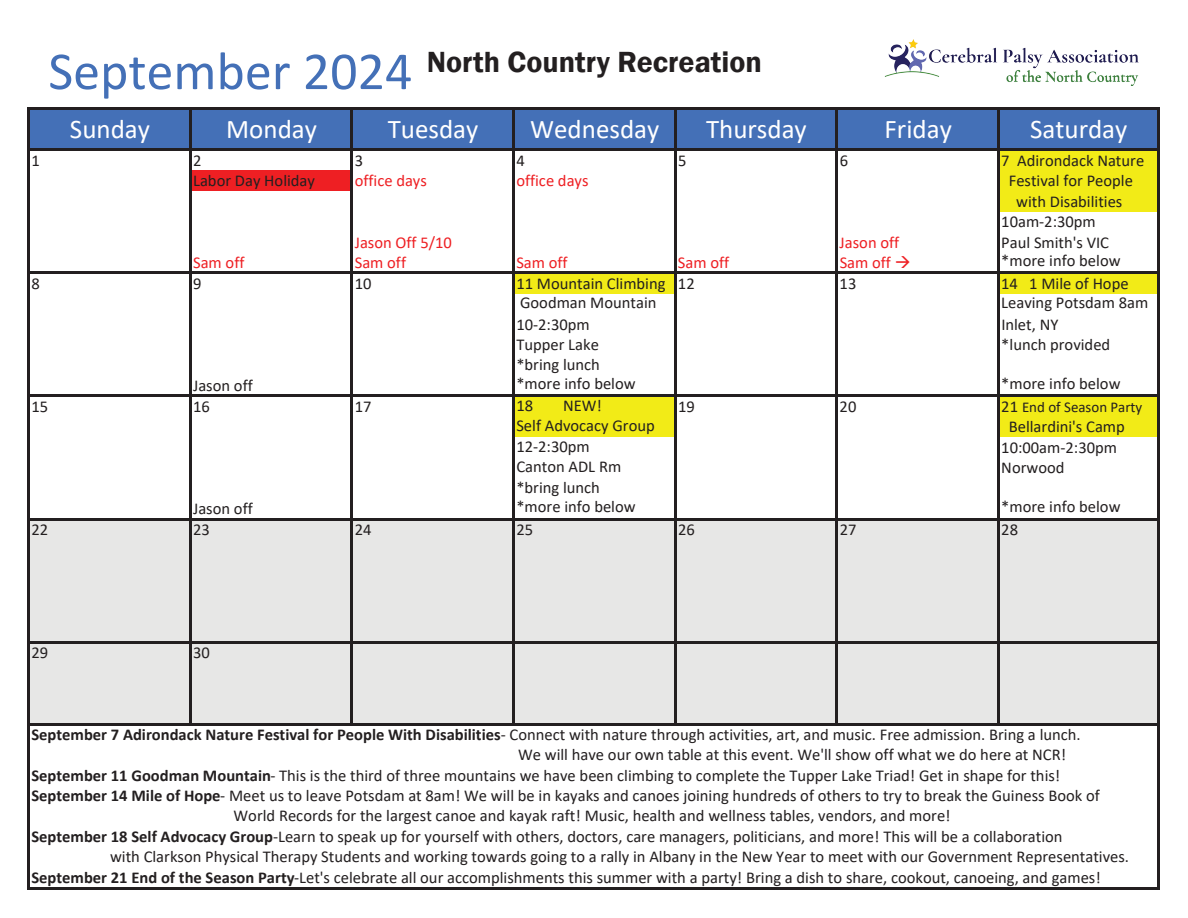
<style>
.page{position:relative;width:1188px;height:918px;background:#fff}
.page>*{position:absolute;margin:0;border:0;box-sizing:border-box;transform-origin:0 0}
.t1{font:54px "Calibri";color:#4470b7}
.t2{font:600 30px "Franklin Gothic";color:#231f20}
.t3{font:27px "Calibri";color:#fff}
.t4{font:16.5px "Calibri";color:#231f20}
.t5{font:16.5px "Calibri";color:#ee1f23}
.t6{font:15px "Calibri";color:#231f20}
.s1{font-size:16.5px}
.s2{font-weight:700}
</style>
<div class="page">
<div style="left:29px;top:108px;width:1129px;height:42px;background:#4470b7"></div>
<div style="left:998px;top:150px;width:160px;height:20px;background:#f2eb17"></div>
<div style="left:190px;top:170px;width:162px;height:21px;background:#ee1f23"></div>
<div style="left:998px;top:170px;width:160px;height:21px;background:#f2eb17"></div>
<div style="left:998px;top:191px;width:160px;height:20px;background:#f2eb17"></div>
<div style="left:514px;top:273px;width:161px;height:21px;background:#f2eb17"></div>
<div style="left:998px;top:273px;width:160px;height:21px;background:#f2eb17"></div>
<div style="left:514px;top:396px;width:161px;height:21px;background:#f2eb17"></div>
<div style="left:998px;top:396px;width:160px;height:21px;background:#f2eb17"></div>
<div style="left:514px;top:416px;width:161px;height:21px;background:#f2eb17"></div>
<div style="left:998px;top:416px;width:160px;height:21px;background:#f2eb17"></div>
<div style="left:29px;top:519px;width:1129px;height:205px;background:#e7e7e6"></div>
<hr style="left:27px;top:107px;width:3px;height:783px;background:#231f20">
<hr style="left:189px;top:110px;width:3px;height:616px;background:#231f20">
<hr style="left:350px;top:110px;width:3px;height:616px;background:#231f20">
<hr style="left:512px;top:110px;width:3px;height:616px;background:#231f20">
<hr style="left:674px;top:110px;width:3px;height:616px;background:#231f20">
<hr style="left:835px;top:110px;width:3px;height:616px;background:#231f20">
<hr style="left:997px;top:110px;width:3px;height:616px;background:#231f20">
<hr style="left:1157px;top:110px;width:3px;height:780px;background:#231f20">
<hr style="left:30px;top:107px;width:1130px;height:3px;background:#231f20">
<hr style="left:30px;top:148px;width:1130px;height:3px;background:#231f20">
<hr style="left:30px;top:271px;width:1130px;height:3px;background:#231f20">
<hr style="left:30px;top:395px;width:1130px;height:2px;background:#231f20">
<hr style="left:30px;top:518px;width:1130px;height:3px;background:#231f20">
<hr style="left:30px;top:641px;width:1130px;height:3px;background:#231f20">
<hr style="left:30px;top:723px;width:1130px;height:3px;background:#231f20">
<hr style="left:30px;top:887px;width:1130px;height:3px;background:#231f20">
<img style="left:885px;top:39px;width:254px;height:47px">
<h1 class="t1" style="left:48px;top:34px;width:365px">September 2024</h1>
<h2 class="t2" style="left:427px;top:43px;width:337px">North Country Recreation</h2>
<h3 class="t3" style="left:70px;top:111px;width:82px">Sunday</h3>
<h3 class="t3" style="left:226px;top:111px;width:92px">Monday</h3>
<h3 class="t3" style="left:388px;top:111px;width:92px">Tuesday</h3>
<h3 class="t3" style="left:530px;top:111px;width:131px">Wednesday</h3>
<h3 class="t3" style="left:706px;top:111px;width:102px">Thursday</h3>
<h3 class="t3" style="left:885px;top:111px;width:69px">Friday</h3>
<h3 class="t3" style="left:1030px;top:111px;width:99px">Saturday</h3>
<p class="t4" style="left:31px;top:149px;width:10px">1</p>
<p class="t4" style="left:193px;top:149px;width:10px">2</p>
<p class="t4" style="left:355px;top:149px;width:10px">3</p>
<p class="t4" style="left:516px;top:149px;width:10px">4</p>
<p class="t4" style="left:678px;top:149px;width:10px">5</p>
<p class="t4" style="left:840px;top:149px;width:10px">6</p>
<p class="t4" style="left:1001px;top:149px;width:144px">7 Adirondack Nature</p>
<p class="t4" style="left:193px;top:169px;width:123px">Labor Day Holiday</p>
<p class="t5" style="left:355px;top:169px;width:74px">office days</p>
<p class="t5" style="left:516px;top:169px;width:74px">office days</p>
<p class="t4" style="left:1009px;top:169px;width:126px">Festival for People</p>
<p class="t4" style="left:1016px;top:190px;width:108px">with Disabilities</p>
<p class="t4" style="left:1001px;top:210px;width:96px">10am‐2:30pm</p>
<p class="t5" style="left:355px;top:231px;width:99px">Jason Off 5/10</p>
<p class="t5" style="left:840px;top:231px;width:61px">Jason off</p>
<p class="t4" style="left:1001px;top:231px;width:109px">Paul Smith's VIC</p>
<p class="t5" style="left:193px;top:251px;width:53px">Sam off</p>
<p class="t5" style="left:355px;top:251px;width:53px">Sam off</p>
<p class="t5" style="left:516px;top:251px;width:53px">Sam off</p>
<p class="t5" style="left:678px;top:251px;width:53px">Sam off</p>
<p class="t5" style="left:840px;top:251px;width:73px">Sam off →</p>
<p class="t4" style="left:1001px;top:249px;width:121px">*more info below</p>
<p class="t4" style="left:31px;top:272px;width:10px">8</p>
<p class="t4" style="left:193px;top:272px;width:10px">9</p>
<p class="t4" style="left:355px;top:272px;width:18px">10</p>
<p class="t4" style="left:516px;top:272px;width:180px">11 Mountain Climbing 12</p>
<p class="t4" style="left:840px;top:272px;width:18px">13</p>
<p class="t4" style="left:1001px;top:272px;width:129px">14 1 Mile of Hope</p>
<p class="t4" style="left:520px;top:291px;width:138px">Goodman Mountain</p>
<p class="t4" style="left:1001px;top:291px;width:149px">Leaving Potsdam 8am</p>
<p class="t4" style="left:516px;top:313px;width:75px">10‐2:30pm</p>
<p class="t4" style="left:1001px;top:313px;width:59px">Inlet, NY</p>
<p class="t4" style="left:516px;top:333px;width:84px">Tupper Lake</p>
<p class="t4" style="left:1001px;top:333px;width:110px">*lunch provided</p>
<p class="t4" style="left:516px;top:353px;width:85px">*bring lunch</p>
<p class="t4" style="left:193px;top:374px;width:61px">Jason off</p>
<p class="t4" style="left:516px;top:372px;width:121px">*more info below</p>
<p class="t4" style="left:1001px;top:372px;width:121px">*more info below</p>
<p class="t4" style="left:31px;top:395px;width:18px">15</p>
<p class="t4" style="left:193px;top:395px;width:18px">16</p>
<p class="t4" style="left:355px;top:395px;width:18px">17</p>
<p class="t4" style="left:516px;top:394px;width:18px">18</p>
<p class="t4" style="left:563px;top:394px;width:40px">NEW!</p>
<p class="t4" style="left:678px;top:395px;width:18px">19</p>
<p class="t4" style="left:840px;top:395px;width:18px">20</p>
<p class="t6" style="left:1001px;top:397px;width:143px"><span class="s1">21</span> End of Season Party</p>
<p class="t4" style="left:516px;top:414px;width:140px">Self Advocacy Group</p>
<p class="t4" style="left:1009px;top:415px;width:118px">Bellardini's Camp</p>
<p class="t4" style="left:516px;top:435px;width:75px">12‐2:30pm</p>
<p class="t4" style="left:1001px;top:436px;width:117px">10:00am‐2:30pm</p>
<p class="t4" style="left:516px;top:455px;width:106px">Canton ADL Rm</p>
<p class="t4" style="left:1001px;top:456px;width:65px">Norwood</p>
<p class="t4" style="left:516px;top:476px;width:85px">*bring lunch</p>
<p class="t4" style="left:193px;top:497px;width:61px">Jason off</p>
<p class="t4" style="left:516px;top:495px;width:121px">*more info below</p>
<p class="t4" style="left:1001px;top:495px;width:121px">*more info below</p>
<p class="t4" style="left:31px;top:518px;width:18px">22</p>
<p class="t4" style="left:193px;top:518px;width:18px">23</p>
<p class="t4" style="left:355px;top:518px;width:18px">24</p>
<p class="t4" style="left:516px;top:518px;width:18px">25</p>
<p class="t4" style="left:678px;top:518px;width:18px">26</p>
<p class="t4" style="left:840px;top:518px;width:18px">27</p>
<p class="t4" style="left:1001px;top:518px;width:18px">28</p>
<p class="t4" style="left:31px;top:641px;width:18px">29</p>
<p class="t4" style="left:193px;top:641px;width:18px">30</p>
<p class="t4" style="left:31px;top:723px;width:1051px"><span class="s2">September 7 Adirondack Nature Festival for People With Disabilities</span>‐ Connect with nature through activities, art, and music. Free admission. Bring a lunch.</p>
<p class="t4" style="left:31px;top:764px;width:1030px"><span class="s2">September 11 Goodman Mountain</span>‐ This is the third of three mountains we have been climbing to complete the Tupper Lake Triad! Get in shape for this!</p>
<p class="t4" style="left:31px;top:784px;width:1070px"><span class="s2">September 14 Mile of Hope</span>‐ Meet us to leave Potsdam at 8am! We will be in kayaks and canoes joining hundreds of others to try to break the Guiness Book of</p>
<p class="t4" style="left:234px;top:805px;width:719px">World Records for the largest canoe and kayak raft! Music, health and wellness tables, vendors, and more!</p>
<p class="t4" style="left:31px;top:825px;width:1033px"><span class="s2">September 18 Self Advocacy Group</span>‐Learn to speak up for yourself with others, doctors, care managers, politicians, and more! This will be a collaboration</p>
<p class="t4" style="left:31px;top:866px;width:1071px"><span class="s2">September 21 End of the Season Party</span>‐Let's celebrate all our accomplishments this summer with a party! Bring a dish to share, cookout, canoeing, and games!</p>
<p class="t4" style="left:518px;top:743px;width:550px">We will have our own table at this event. We'll show off what we do here at NCR!</p>
<p class="t4" style="left:110px;top:845px;width:1021px">with Clarkson Physical Therapy Students and working towards going to a rally in Albany in the New Year to meet with our Government Representatives.</p>
</div>
